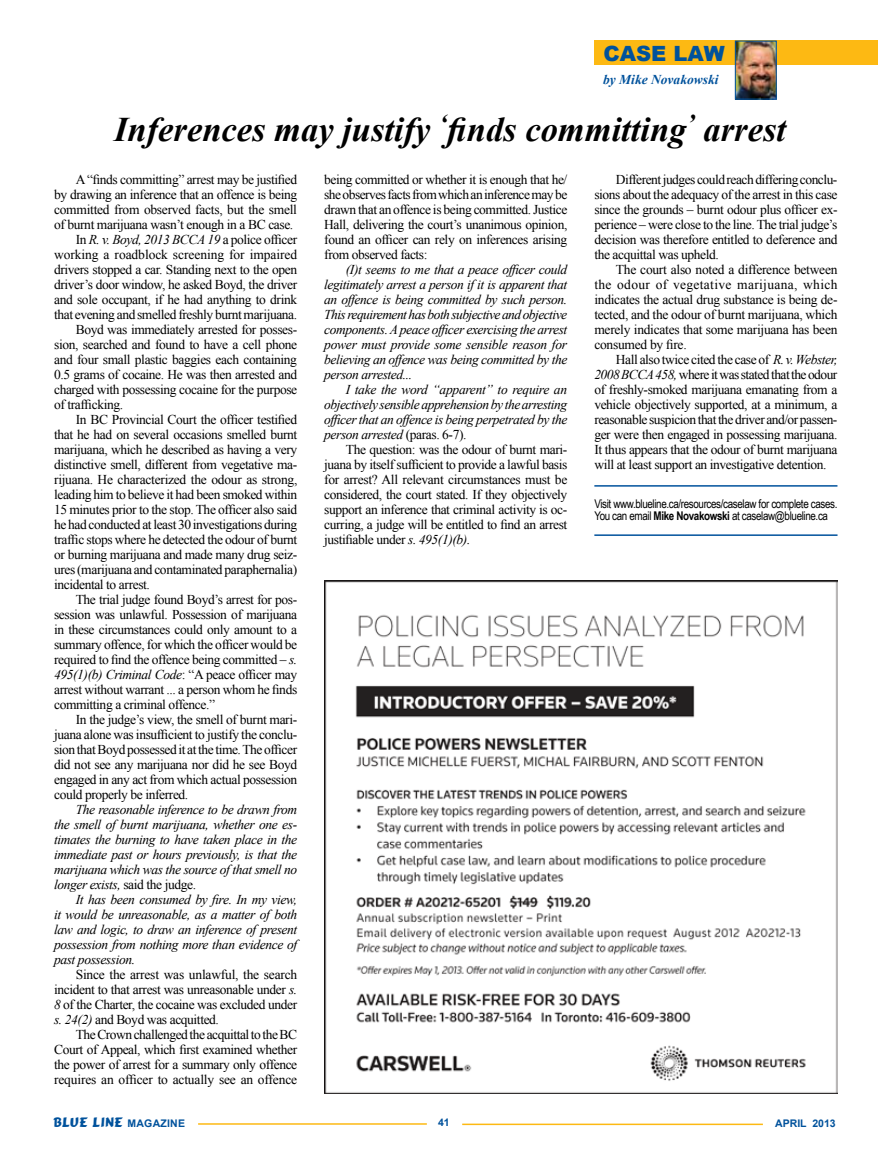
<style>
.page{position:relative;width:878px;height:1175px;background:#fff}
.page>*{position:absolute;margin:0;border:0;box-sizing:border-box;transform-origin:0 0}
.t1{font:italic 700 34.5px "Times New Roman";color:#000}
.t2{font:900 21px "Arial";color:#00529c}
.t3{font:13.5px/15px "Times New Roman";letter-spacing:-.03em;color:#000;text-align:justify}
.t4{font:italic 13.5px/15px "Times New Roman";letter-spacing:-.03em;color:#000;text-align:justify}
.t5{font:13.5px "Times New Roman";letter-spacing:-.005em;color:#000}
.t6{font:13.5px "Comic";letter-spacing:.02em;color:#00529c}
.t7{font:italic 700 13.5px "Times New Roman";color:#00529c}
.t8{font:12px/12px "Arial Narrow";letter-spacing:-.03em;color:#000}
.t9{font:700 10.5px "Arial";color:#00529c}
.s1{font-style:normal}
.s2{font-style:italic}
.s3{font-weight:700}
.s4{font-family:"Arial";font-weight:700;font-size:10.5px}
</style>
<div class="page">
<hr style="left:462px;top:1123px;width:300px;height:2px;background:#fdb913">
<hr style="left:198px;top:1123px;width:229px;height:1px;background:#fdb913">
<img style="left:324px;top:580px;width:513px;height:513px">
<div style="left:594px;top:40px;width:284px;height:25px;background:#fdb913"></div>
<img style="left:736px;top:42px;width:38px;height:56px">
<div style="left:734px;top:40px;width:42px;height:60px;border:1px solid #00529c"></div>
<hr style="left:594px;top:485px;width:243px;height:1px;background:#00529c">
<hr style="left:594px;top:534px;width:243px;height:2px;background:#00529c">
<h2 class="t2" style="left:603px;top:39px;width:123px">CASE LAW</h2>
<p class="t7" style="left:603px;top:70px;width:117px">by Mike Novakowski</p>
<h1 class="t1" style="left:114px;top:106px;width:673px">Inferences may justify <sup>‘</sup>finds committing<sup>’</sup> arrest</h1>
<p class="t3" style="left:76px;top:172px;width:223px">A “finds committing” arrest may be justified</p>
<p class="t3" style="left:54px;top:187px;width:245px">by drawing an inference that an offence is being</p>
<p class="t3" style="left:54px;top:202px;width:244px">committed from observed facts, but the smell</p>
<p class="t3" style="left:54px;top:217px;width:241px">of burnt marijuana wasn’t enough in a BC case.</p>
<p class="t4" style="left:76px;top:232px;width:223px"><span class="s1">In</span> R. v. Boyd, 2013 BCCA 19 <span class="s1">a police officer</span></p>
<p class="t5" style="left:54px;top:245px;width:244px">working a roadblock screening for impaired</p>
<p class="t3" style="left:54px;top:262px;width:245px">drivers stopped a car. Standing next to the open</p>
<p class="t3" style="left:54px;top:277px;width:244px">driver’s door window, he asked Boyd, the driver</p>
<p class="t3" style="left:54px;top:292px;width:244px">and sole occupant, if he had anything to drink</p>
<p class="t3" style="left:54px;top:307px;width:244px">that evening and smelled freshly burnt marijuana.</p>
<p class="t3" style="left:76px;top:322px;width:223px">Boyd was immediately arrested for posses-</p>
<p class="t3" style="left:54px;top:337px;width:245px">sion, searched and found to have a cell phone</p>
<p class="t3" style="left:54px;top:352px;width:244px">and four small plastic baggies each containing</p>
<p class="t3" style="left:54px;top:367px;width:244px">0.5 grams of cocaine. He was then arrested and</p>
<p class="t3" style="left:54px;top:382px;width:244px">charged with possessing cocaine for the purpose</p>
<p class="t3" style="left:54px;top:397px;width:70px">of trafficking.</p>
<p class="t3" style="left:76px;top:412px;width:223px">In BC Provincial Court the officer testified</p>
<p class="t3" style="left:54px;top:427px;width:245px">that he had on several occasions smelled burnt</p>
<p class="t3" style="left:54px;top:442px;width:245px">marijuana, which he described as having a very</p>
<p class="t3" style="left:54px;top:457px;width:245px">distinctive smell, different from vegetative ma-</p>
<p class="t3" style="left:54px;top:472px;width:245px">rijuana. He characterized the odour as strong,</p>
<p class="t3" style="left:54px;top:487px;width:244px">leading him to believe it had been smoked within</p>
<p class="t3" style="left:54px;top:502px;width:244px">15 minutes prior to the stop. The officer also said</p>
<p class="t3" style="left:54px;top:517px;width:245px">he had conducted at least 30 investigations during</p>
<p class="t3" style="left:54px;top:532px;width:244px">traffic stops where he detected the odour of burnt</p>
<p class="t3" style="left:54px;top:547px;width:245px">or burning marijuana and made many drug seiz-</p>
<p class="t3" style="left:54px;top:562px;width:245px">ures (marijuana and contaminated paraphernalia)</p>
<p class="t3" style="left:54px;top:577px;width:97px">incidental to arrest.</p>
<p class="t3" style="left:76px;top:592px;width:223px">The trial judge found Boyd’s arrest for pos-</p>
<p class="t3" style="left:54px;top:607px;width:245px">session was unlawful. Possession of marijuana</p>
<p class="t3" style="left:54px;top:622px;width:245px">in these circumstances could only amount to a</p>
<p class="t3" style="left:54px;top:637px;width:244px">summary offence, for which the officer would be</p>
<p class="t3" style="left:54px;top:652px;width:244px">required to find the offence being committed – <span class="s2">s.</span></p>
<p class="t4" style="left:54px;top:667px;width:245px">495(1)(b) Criminal Code<span class="s1">: “A peace officer may</span></p>
<p class="t3" style="left:54px;top:682px;width:245px">arrest without warrant ... a person whom he finds</p>
<p class="t3" style="left:54px;top:697px;width:162px">committing a criminal offence.”</p>
<p class="t3" style="left:76px;top:712px;width:223px">In the judge’s view, the smell of burnt mari-</p>
<p class="t3" style="left:54px;top:727px;width:244px">juana alone was insufficient to justify the conclu-</p>
<p class="t3" style="left:54px;top:742px;width:244px">sion that Boyd possessed it at the time. The officer</p>
<p class="t3" style="left:54px;top:757px;width:244px">did not see any marijuana nor did he see Boyd</p>
<p class="t3" style="left:54px;top:772px;width:244px">engaged in any act from which actual possession</p>
<p class="t3" style="left:54px;top:787px;width:136px">could properly be inferred.</p>
<p class="t4" style="left:54px;top:802px;width:245px;text-indent:22px">The reasonable inference to be drawn from the smell of burnt marijuana, whether one es&shy;timates the burning to have taken place in the immediate past or hours previously, is that the marijuana which was the source of that smell no longer exists, <span class="s1">said the judge.</span></p>
<p class="t4" style="left:54px;top:892px;width:245px;text-indent:22px">It has been consumed by fire. In my view, it would be unreasonable, as a matter of both law and logic, to draw an inference of present possession from nothing more than evidence of past possession.</p>
<p class="t3" style="left:54px;top:967px;width:245px;text-indent:22px">Since the arrest was unlawful, the search incident to that arrest was unreasonable under <span class="s2">s.<br>8</span> of the Charter, the cocaine was excluded under <span class="s2">s. 24(2)</span> and Boyd was acquitted.</p>
<p class="t3" style="left:54px;top:1027px;width:245px;text-indent:22px">The Crown challenged the acquittal to the BC Court of Appeal, which first examined whether the power of arrest for a summary only offence requires an officer to actually see an offence</p>
<p class="t3" style="left:324px;top:172px;width:245px">being committed or whether it is enough that he/ she observes facts from which an inference may be drawn that an offence is being committed. Justice Hall, delivering the court’s unanimous opinion, found an officer can rely on inferences arising from observed facts:</p>
<p class="t4" style="left:324px;top:261px;width:245px;text-indent:22px">(I)t seems to me that a peace officer could legitimately arrest a person if it is apparent that an offence is being committed by such person.<br>This requirement has both subjective and objective components. A peace officer exercising the arrest power must provide some sensible reason for believing an offence was being committed by the person arrested...</p>
<p class="t4" style="left:324px;top:381px;width:245px;text-indent:22px">I take the word “apparent” to require an objectively sensible apprehension by the arresting officer that an offence is being perpetrated by the person arrested <span class="s1">(paras. 6-7).</span></p>
<p class="t3" style="left:324px;top:442px;width:245px;text-indent:22px">The question: was the odour of burnt mari&shy;juana by itself sufficient to provide a lawful basis for arrest? All relevant circumstances must be considered, the court stated. If they objectively support an inference that criminal activity is oc&shy;curring, a judge will be entitled to find an arrest justifiable under <span class="s2">s. 495(1)(b).</span></p>
<p class="t3" style="left:594px;top:172px;width:245px;text-indent:22px">Different judges could reach differing conclu&shy;sions about the adequacy of the arrest in this case since the grounds – burnt odour plus officer ex&shy;perience – were close to the line. The trial judge’s decision was therefore entitled to deference and the acquittal was upheld.</p>
<p class="t3" style="left:594px;top:262px;width:245px;text-indent:22px">The court also noted a difference between the odour of vegetative marijuana, which indicates the actual drug substance is being de&shy;tected, and the odour of burnt marijuana, which merely indicates that some marijuana has been consumed by fire.</p>
<p class="t3" style="left:594px;top:352px;width:245px;text-indent:22px">Hall also twice cited the case of <span class="s2">R. v. Webster, 2008 BCCA 458,</span> where it was stated that the odour of freshly-smoked marijuana emanating from a vehicle objectively supported, at a minimum, a reasonable suspicion that the driver and/or passen&shy;ger were then engaged in possessing marijuana.<br>It thus appears that the odour of burnt marijuana will at least support an investigative detention.</p>
<p class="t8" style="left:594px;top:497px;width:244px">Visit www.blueline.ca/resources/caselaw for complete cases.<br>You can email <span class="s3">Mike Novakowski</span> at caselaw@blueline.ca</p>
<p class="t6" style="left:53px;top:1113px;width:133px">BLUE LINE <span class="s4">MAGAZINE</span></p>
<p class="t9" style="left:438px;top:1115px;width:13px">41</p>
<p class="t9" style="left:775px;top:1116px;width:62px">APRIL 2013</p>
</div>
